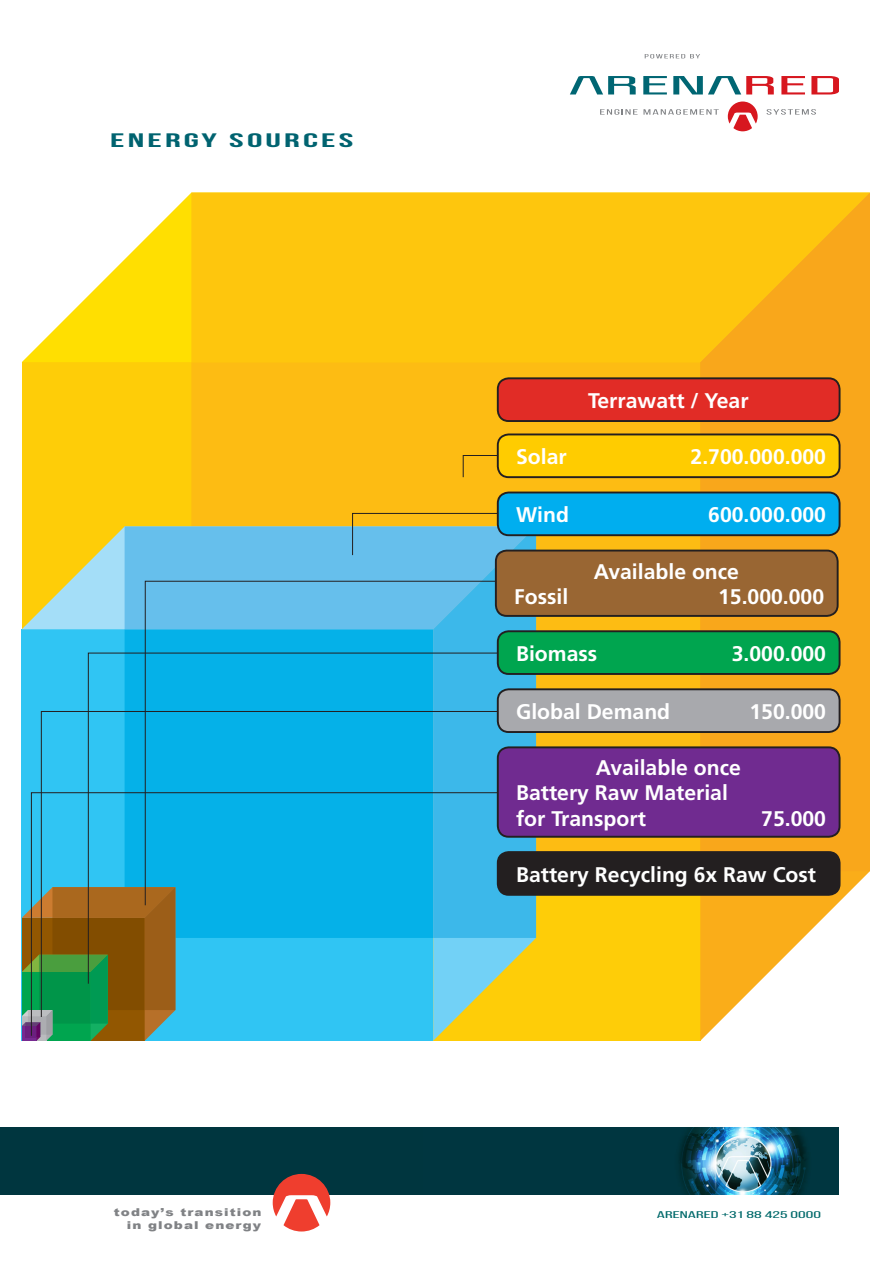
<style>
.page{position:relative;width:893px;height:1263px;background:#fff}
.page>*{position:absolute;margin:0;border:0;box-sizing:border-box;transform-origin:0 0}
.t1{font:700 21.15px/25.3px "Frutiger CE";color:#fff}
.t2{font:700 19.5px "Bebas Neue";letter-spacing:.08em;color:#006370;scale:2 1}
.t3{font:900 10.8px/13px "Arial";letter-spacing:.08em;color:#808285;text-align:right;scale:1.25 1}
.t4{font:9.75px "Bebas Neue";color:#00696a;scale:2 1}
</style>
<div class="page">
<svg style="left:645px;top:54px;width:55px;height:4px"></svg>
<svg style="left:600px;top:109px;width:37px;height:6px"></svg>
<svg style="left:643px;top:109px;width:76px;height:6px"></svg>
<svg style="left:767px;top:109px;width:49px;height:6px"></svg>
<svg style="left:570px;top:76px;width:66px;height:18px"></svg>
<svg style="left:643px;top:76px;width:24px;height:18px"></svg>
<svg style="left:781px;top:76px;width:24px;height:18px"></svg>
<svg style="left:811px;top:76px;width:28px;height:18px"></svg>
<svg style="left:673px;top:76px;width:101px;height:18px"></svg>
<svg style="left:728px;top:102px;width:30px;height:29px"></svg>
<div style="left:22px;top:362px;width:678px;height:679px;background:#fecd08"></div>
<svg style="left:22px;top:193px;width:169px;height:169px"></svg>
<svg style="left:700px;top:871px;width:170px;height:170px"></svg>
<div style="left:191px;top:362px;width:509px;height:489px;background:#fdbc13"></div>
<div style="left:191px;top:193px;width:509px;height:169px;background:#fec60d"></div>
<svg style="left:700px;top:193px;width:170px;height:678px;background:#f9ae17"></svg>
<svg style="left:22px;top:512px;width:545px;height:529px;background:#45b4c5"></svg>
<svg style="left:462px;top:454px;width:43px;height:24px"></svg>
<div style="left:498px;top:378px;width:342px;height:43px;background:#e12c26;border-radius:11px"></div>
<div style="left:497px;top:377px;width:343px;height:45px;border:2px solid #231f20;border-radius:11px"></div>
<div style="left:498px;top:434px;width:342px;height:43px;background:#fc0;border-radius:11px"></div>
<div style="left:497px;top:433px;width:343px;height:45px;border:2px solid #231f20;border-radius:11px"></div>
<div style="left:498px;top:492px;width:342px;height:43px;background:#00aeef;border-radius:11px"></div>
<div style="left:497px;top:491px;width:343px;height:45px;border:2px solid #231f20;border-radius:11px"></div>
<div style="left:496px;top:551px;width:342px;height:65px;background:#963;border-radius:11px"></div>
<div style="left:495px;top:550px;width:344px;height:67px;border:2px solid #231f20;border-radius:11px"></div>
<div style="left:498px;top:631px;width:342px;height:43px;background:#00a54f;border-radius:11px"></div>
<div style="left:497px;top:630px;width:343px;height:45px;border:2px solid #231f20;border-radius:11px"></div>
<div style="left:498px;top:689px;width:342px;height:43px;background:#a8a9ad;border-radius:11px"></div>
<div style="left:497px;top:688px;width:343px;height:45px;border:2px solid #231f20;border-radius:11px"></div>
<div style="left:498px;top:747px;width:342px;height:90px;background:#702b90;border-radius:11px"></div>
<div style="left:497px;top:746px;width:343px;height:92px;border:2px solid #231f20;border-radius:11px"></div>
<div style="left:498px;top:852px;width:342px;height:43px;background:#231f20;border-radius:11px"></div>
<div style="left:497px;top:851px;width:343px;height:45px;border:2px solid #231f20;border-radius:11px"></div>
<img style="left:422px;top:1128px;width:417px;height:67px">
<div style="left:0;top:1128px;width:422px;height:67px;background:#00363f"></div>
<svg style="left:273px;top:1174px;width:57px;height:57px"></svg>
<p class="t2" style="left:110px;top:130px;width:123px">ENERGY SOURCES</p>
<p class="t3" style="left:114px;top:1206px;width:120px">today’s transition in global energy</p>
<p class="t1" style="left:588px;top:388px;width:162px">Terrawatt / Year</p>
<p class="t1" style="left:516px;top:444px;width:52px">Solar</p>
<p class="t1" style="left:691px;top:444px;width:137px">2.700.000.000</p>
<p class="t1" style="left:516px;top:502px;width:54px">Wind</p>
<p class="t1" style="left:708px;top:502px;width:119px">600.000.000</p>
<p class="t1" style="left:594px;top:558px;width:147px">Available once</p>
<p class="t1" style="left:514px;top:584px;width:56px">Fossil</p>
<p class="t1" style="left:718px;top:584px;width:107px">15.000.000</p>
<p class="t1" style="left:516px;top:640px;width:83px">Biomass</p>
<p class="t1" style="left:732px;top:640px;width:96px">3.000.000</p>
<p class="t1" style="left:516px;top:698px;width:156px">Global Demand</p>
<p class="t1" style="left:749px;top:698px;width:78px">150.000</p>
<p class="t1" style="left:516px;top:754px;width:226px;text-indent:80px">Available once<br>Battery Raw Material for Transport</p>
<p class="t1" style="left:761px;top:805px;width:66px">75.000</p>
<p class="t1" style="left:516px;top:861px;width:302px">Battery Recycling 6x Raw Cost</p>
<p class="t4" style="left:657px;top:1209px;width:83px">ARENARED +31 88 425 0000</p>
</div>
